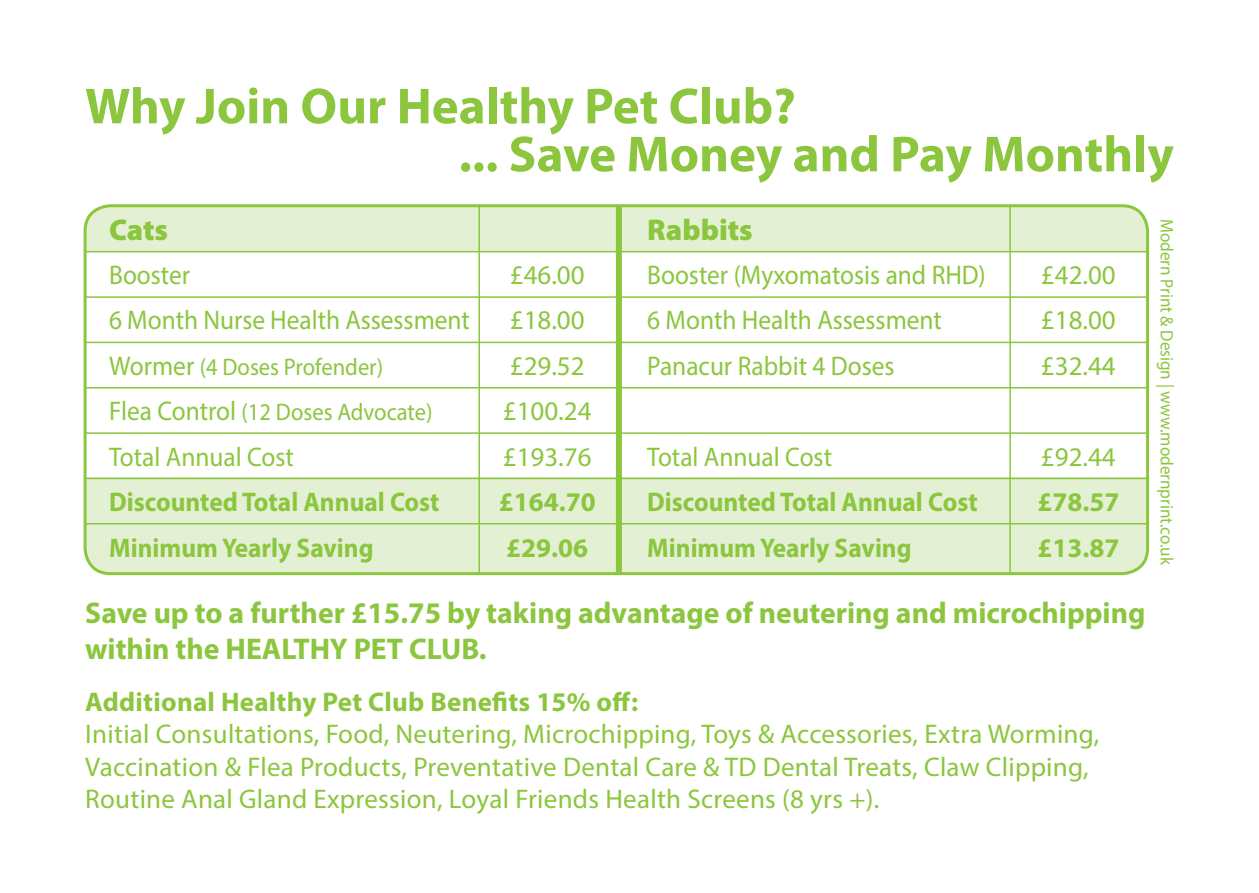
<style>
.page{position:relative;width:1259px;height:893px;background:#fff}
.page>*{position:absolute;margin:0;border:0;box-sizing:border-box;transform-origin:0 0}
.Heading_1{font:700 51px "Myriad Pro";color:#8bc63e}
.t1{font:700 30px/36px "Myriad Pro";color:#8bc63e}
.Heading_1-2{font:900 30px "Myriad Pro";color:#8bc63e}
.t2{font:27px/32.4px "Myriad Pro";letter-spacing:.005em;color:#8bc63e}
.t3{font:27px "Myriad Pro";letter-spacing:.005em;color:#8bc63e;scale:.94 1}
.t4{font:700 27px "Myriad Pro";color:#8bc63e;scale:.94 1}
.t5{font:700 27px "Myriad Pro";color:#8bc63e}
.t6{font:24px "Myriad Pro";color:#8bc63e;scale:.94 1}
.t7{font:18px "Myriad Pro";color:#8bc63e;scale:.95 1}
.s1{font-size:27px}
</style>
<div class="page">
<div style="left:85px;top:206px;width:1062px;height:45px;background:#e4f0d4"></div>
<div style="left:85px;top:478px;width:1062px;height:96px;background:#e4f0d4"></div>
<div style="left:84px;top:204px;width:1065px;height:371px;border:3px solid #8bc63e;border-radius:26px"></div>
<hr style="left:478px;top:204px;width:2px;height:369px;background:#8bc63e">
<div style="left:616px;top:205px;width:6px;height:368px;background:#8bc63e"></div>
<hr style="left:1009px;top:204px;width:2px;height:369px;background:#8bc63e">
<hr style="left:85px;top:251px;width:1063px;height:1px;background:#8bc63e">
<hr style="left:85px;top:296px;width:1063px;height:2px;background:#8bc63e">
<hr style="left:85px;top:342px;width:1063px;height:1px;background:#8bc63e">
<hr style="left:85px;top:387px;width:1063px;height:1px;background:#8bc63e">
<hr style="left:85px;top:432px;width:1063px;height:2px;background:#8bc63e">
<hr style="left:85px;top:478px;width:1063px;height:1px;background:#8bc63e">
<hr style="left:85px;top:523px;width:1063px;height:1px;background:#8bc63e">
<p class="Heading_1" style="left:85px;top:73px;width:712px">Why Join Our Healthy Pet Club?</p>
<p class="Heading_1" style="left:458px;top:121px;width:717px">... Save Money and Pay Monthly</p>
<p class="Heading_1-2" style="left:109px;top:210px;width:60px">Cats</p>
<p class="Heading_1-2" style="left:647px;top:210px;width:107px">Rabbits</p>
<p class="t3" style="left:109px;top:258px;width:88px">Booster</p>
<p class="t3" style="left:109px;top:304px;width:385px">6 Month Nurse Health Assessment</p>
<p class="t6" style="left:109px;top:352px;width:293px"><span class="s1">Wormer</span> (4 Doses Profender)</p>
<p class="t6" style="left:109px;top:398px;width:345px"><span class="s1">Flea Control</span> (12 Doses Advocate)</p>
<p class="t3" style="left:109px;top:440px;width:198px">Total Annual Cost</p>
<p class="t4" style="left:109px;top:485px;width:353px">Discounted Total Annual Cost</p>
<p class="t4" style="left:109px;top:530px;width:283px">Minimum Yearly Saving</p>
<p class="t3" style="left:647px;top:258px;width:362px">Booster (Myxomatosis and RHD)</p>
<p class="t3" style="left:647px;top:304px;width:315px">6 Month Health Assessment</p>
<p class="t3" style="left:647px;top:349px;width:265px">Panacur Rabbit 4 Doses</p>
<p class="t2" style="left:510px;top:258px;width:76px">£46.00</p>
<p class="t2" style="left:510px;top:304px;width:76px">£18.00</p>
<p class="t2" style="left:510px;top:349px;width:76px">£29.52</p>
<p class="t2" style="left:503px;top:395px;width:90px">£100.24</p>
<p class="t2" style="left:503px;top:440px;width:90px">£193.76</p>
<p class="t5" style="left:499px;top:485px;width:98px">£164.70</p>
<p class="t5" style="left:506px;top:530px;width:83px">£29.06</p>
<p class="t3" style="left:647px;top:440px;width:198px">Total Annual Cost</p>
<p class="t4" style="left:647px;top:485px;width:353px">Discounted Total Annual Cost</p>
<p class="t4" style="left:647px;top:530px;width:283px">Minimum Yearly Saving</p>
<p class="t2" style="left:1041px;top:258px;width:76px">£42.00</p>
<p class="t2" style="left:1041px;top:304px;width:76px">£18.00</p>
<p class="t2" style="left:1041px;top:349px;width:76px">£32.44</p>
<p class="t2" style="left:1041px;top:440px;width:76px">£92.44</p>
<p class="t5" style="left:1037px;top:485px;width:83px">£78.57</p>
<p class="t5" style="left:1037px;top:530px;width:83px">£13.87</p>
<p class="t7" style="left:1177px;top:219px;width:366px;rotate:90deg">Modern Print &amp; Design | www.modernprint.co.uk</p>
<p class="t1" style="left:85px;top:594px;width:1062px">Save up to a further £15.75 by taking advantage of neutering and microchipping within the HEALTHY PET CLUB.</p>
<p class="t5" style="left:85px;top:684px;width:554px">Additional Healthy Pet Club Benefits 15% off:</p>
<p class="t2" style="left:85px;top:717px;width:1015px">Initial Consultations, Food, Neutering, Microchipping, Toys &amp; Accessories, Extra Worming,<br>Vaccination &amp; Flea Products, Preventative Dental Care &amp; TD Dental Treats, Claw Clipping,</p>
<p class="t2" style="left:85px;top:782px;width:795px">Routine Anal Gland Expression, Loyal Friends Health Screens (8 yrs +).</p>
</div>
